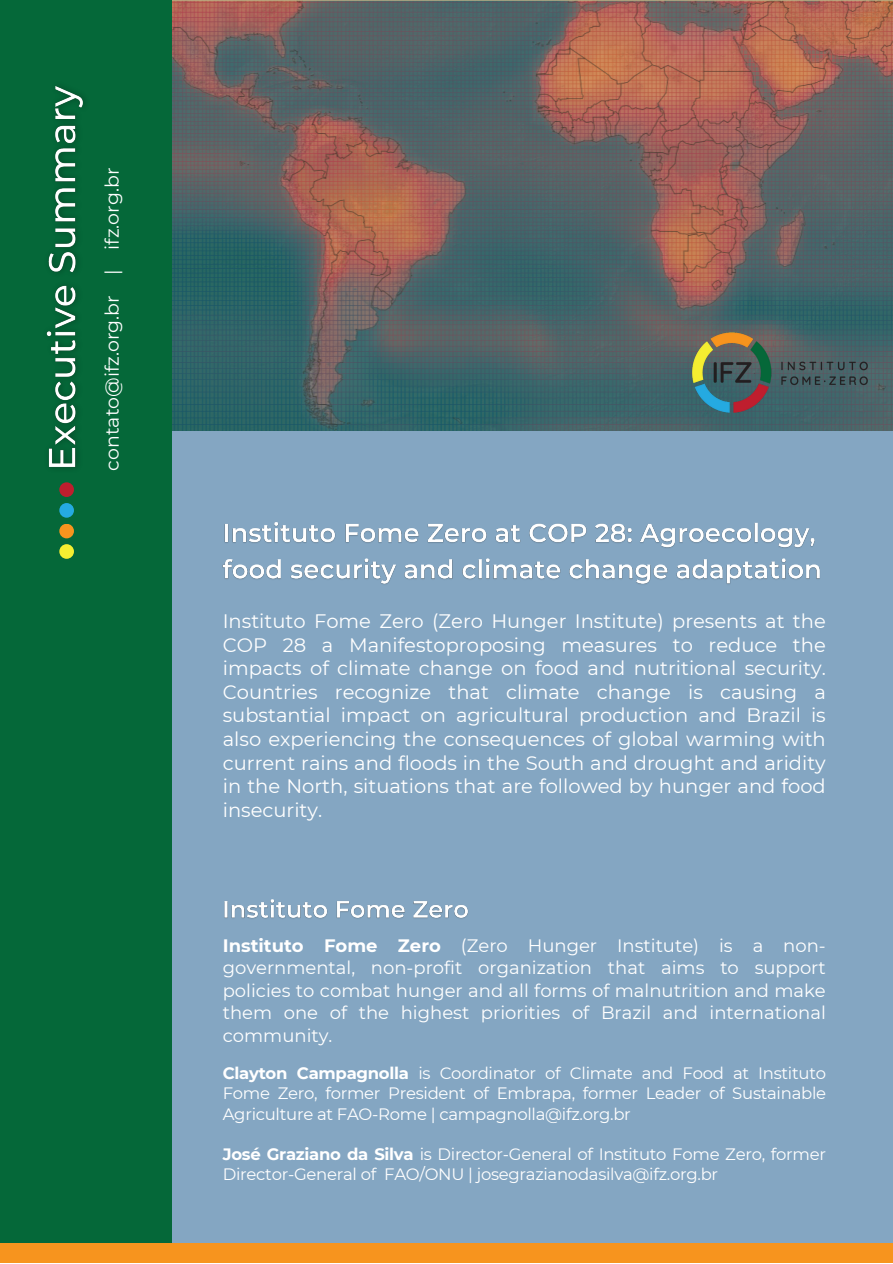
<style>
.page{position:relative;width:893px;height:1264px;background:#fff}
.page>*{position:absolute;margin:0;border:0;box-sizing:border-box;transform-origin:0 0}
.t1{font:19.5px/23.5px "Montserrat";color:#fff;text-align:justify}
.t2{font:18.9px "Montserrat";color:#fff}
.t3{font:18px/22.5px "Montserrat";color:#fff;text-align:justify}
.t4{font:16.5px/20.2px "Montserrat";letter-spacing:-.015em;color:#fff;text-align:justify}
.s1{font-weight:700}
</style>
<div class="page">
<div style="left:0;top:0;width:892px;height:1262px;background:#84a6c2"></div>
<img style="left:172px;top:0;width:720px;height:431px">
<div style="left:0;top:0;width:172px;height:1262px;background:#056839"></div>
<img style="left:690px;top:332px;width:179px;height:81px">
<div style="left:59px;top:544px;width:15px;height:15px;background:#f5ee31;border-radius:50%"></div>
<div style="left:59px;top:523px;width:15px;height:15px;background:#f7941e;border-radius:50%"></div>
<div style="left:59px;top:503px;width:15px;height:14px;background:#25aae1;border-radius:50%"></div>
<div style="left:59px;top:482px;width:15px;height:15px;background:#bf1e2e;border-radius:50%"></div>
<div style="left:0;top:1243px;width:892px;height:19px;background:#f7941e"></div>
<img style="left:46px;top:86px;width:38px;height:382px">
<img style="left:222px;top:522px;width:598px;height:62px">
<img style="left:224px;top:899px;width:245px;height:20px">
<p class="t2" style="left:101px;top:470px;width:304px;rotate:-90deg">contato@ifz.org.br | ifz.org.br</p>
<p class="t1" style="left:223px;top:609px;width:604px">Instituto Fome Zero (Zero Hunger Institute) presents at the COP 28 a Manifestoproposing measures to reduce the impacts of climate change on food and nutritional security.<br>Countries recognize that climate change is causing a substantial impact on agricultural production and Brazil is also experiencing the consequences of global warming with current rains and floods in the South and drought and aridity in the North, situations that are followed by hunger and food insecurity.</p>
<p class="t3" style="left:223px;top:933px;width:604px"><span class="s1">Instituto Fome Zero</span> (Zero Hunger Institute) is a non&shy;governmental, non-profit organization that aims to support policies to combat hunger and all forms of malnutrition and make them one of the highest priorities of Brazil and international community.</p>
<p class="t4" style="left:223px;top:1063px;width:604px"><span class="s1">Clayton Campagnolla</span> is Coordinator of Climate and Food at Instituto Fome Zero, former President of Embrapa, former Leader of Sustainable Agriculture at FAO-Rome | campagnolla@ifz.org.br</p>
<p class="t4" style="left:223px;top:1143px;width:604px"><span class="s1">José Graziano da Silva</span> is Director-General of Instituto Fome Zero, former<br>Director-General of FAO/ONU | josegrazianodasilva@ifz.org.br</p>
</div>
